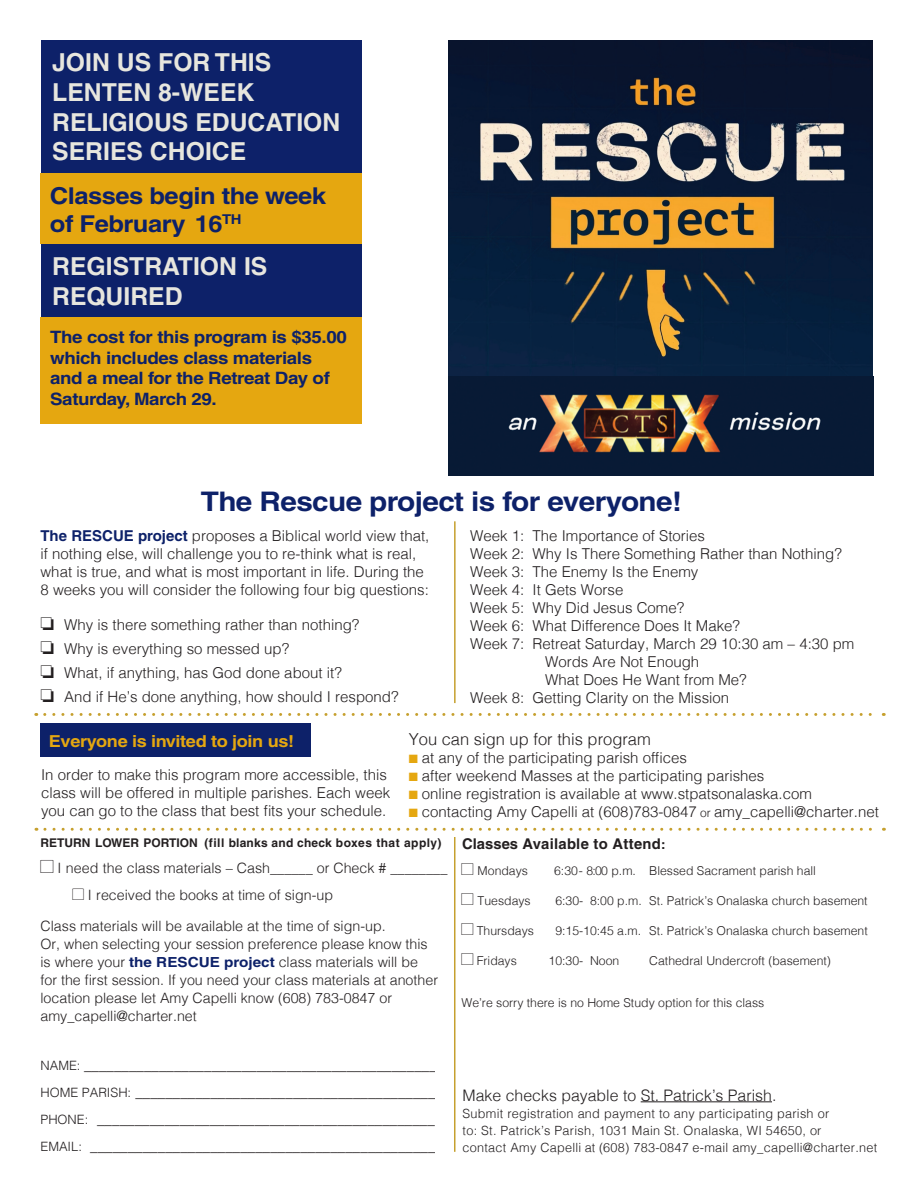
<style>
.page{position:relative;width:918px;height:1188px;background:#fff}
.page>*{position:absolute;margin:0;border:0;box-sizing:border-box;transform-origin:0 0}
.t1{font:700 27px "Helvetica";letter-spacing:-.02em;color:#0d2169;scale:1.1 1}
.t2{font:700 24.75px/29.7px "Helvetica";color:#e7e6de}
.t3{font:700 23.25px/27.9px "Helvetica";letter-spacing:-.02em;color:#0d2169;scale:1.1 1}
.t4{font:700 17.1px/20.4px "Helvetica";letter-spacing:-.02em;color:#0d2169;scale:1.1 1}
.t5{font:16.65px/27px "Helvetica Neue";color:#231f20;scale:.9 1}
.t6{font:700 16.5px "Helvetica";letter-spacing:-.02em;color:#e5a710;scale:1.1 1}
.t7{font:300 16.5px "Helvetica";color:#231f20}
.t8{font:300 15.9px "Helvetica";color:#231f20}
.t9{font:300 15px/18px "Helvetica";color:#231f20}
.t10{font:700 14.85px "Helvetica";letter-spacing:.02em;color:#231f20}
.t11{font:300 14.25px/18px "Helvetica";color:#231f20}
.t12{font:300 12.75px/17.2px "Helvetica";letter-spacing:.02em;color:#231f20}
.t13{font:300 12.3px "Helvetica";color:#231f20}
.t14{font:700 12px "Helvetica";letter-spacing:.02em;color:#231f20}
.s1{font-weight:700;color:#0d2169}
.s2{color:#e5a710}
.s3{font-size:12px}
.s4{font-size:13.35px}
.s5{font-family:"Carta";font-weight:400;font-size:16.35px}
.s6{font-family:"Carta";font-weight:400}
.s7{font-weight:700;font-size:13.8px;color:#0d2169}
.s8{font-family:"Carta";font-weight:400;font-size:14.85px}
.s9{font-family:"Helvetica";font-weight:300;font-size:12.9px}
</style>
<div class="page">
<img style="left:448px;top:40px;width:425px;height:337px">
<div style="left:41px;top:40px;width:321px;height:341px;background:#0d2169"></div>
<svg style="left:45px;top:828px;width:839px;height:3px"></svg>
<hr style="left:454px;top:837px;width:1px;height:315px;background:#c6a02e">
<hr style="left:641px;top:1101px;width:131px;height:1px;background:#231f20">
<div style="left:40px;top:174px;width:322px;height:70px;background:#e5a710"></div>
<div style="left:40px;top:723px;width:271px;height:33px;background:#0d2169"></div>
<hr style="left:454px;top:521px;width:2px;height:182px;background:#c6a02e">
<div style="left:40px;top:317px;width:322px;height:106px;background:#e5a710"></div>
<svg style="left:45px;top:713px;width:839px;height:3px"></svg>
<img style="left:448px;top:377px;width:425px;height:98px">
<h2 class="t2" style="left:52px;top:47px;width:290px">JOIN US FOR THIS<br>LENTEN 8-WEEK<br>RELIGIOUS EDUCATION<br>SERIES CHOICE</h2>
<h3 class="t3" style="left:50px;top:181px;width:252px">Classes begin the week of February 16<sup>TH</sup></h3>
<h2 class="t2" style="left:52px;top:251px;width:217px">REGISTRATION IS<br>REQUIRED</h2>
<p class="t4" style="left:50px;top:327px;width:271px">The cost for this program is $35.00 which includes class materials and a meal for the Retreat Day of<br>Saturday, March 29.</p>
<h1 class="t1" style="left:201px;top:485px;width:439px">The Rescue project is for everyone!</h1>
<p class="t9" style="left:40px;top:525px;width:390px"><span class="s1">The RESCUE project</span> proposes a Biblical world view that, if nothing else, will challenge you to re-think what is real, what is true, and what is most important in life. During the 8 weeks you will consider the following four big questions:</p>
<p class="t9" style="left:40px;top:614px;width:320px">□ Why is there something rather than nothing?</p>
<p class="t9" style="left:40px;top:638px;width:250px">□ Why is everything so messed up?</p>
<p class="t9" style="left:40px;top:662px;width:303px">□ What, if anything, has God done about it?</p>
<p class="t9" style="left:40px;top:686px;width:360px">□ And if He’s done anything, how should I respond?</p>
<p class="t9" style="left:470px;top:526px;width:237px">Week 1: The Importance of Stories</p>
<p class="t9" style="left:470px;top:544px;width:373px">Week 2: Why Is There Something Rather than Nothing?</p>
<p class="t9" style="left:470px;top:562px;width:230px">Week 3: The Enemy Is the Enemy</p>
<p class="t9" style="left:470px;top:580px;width:155px">Week 4: It Gets Worse</p>
<p class="t9" style="left:470px;top:598px;width:216px">Week 5: Why Did Jesus Come?</p>
<p class="t9" style="left:470px;top:616px;width:272px">Week 6: What Difference Does It Make?</p>
<p class="t9" style="left:470px;top:634px;width:386px">Week 7: Retreat Saturday, March 29 10:30 am – 4:30 pm</p>
<p class="t9" style="left:545px;top:652px;width:156px">Words Are Not Enough</p>
<p class="t9" style="left:545px;top:670px;width:203px">What Does He Want from Me?</p>
<p class="t9" style="left:470px;top:688px;width:261px">Week 8: Getting Clarity on the Mission</p>
<p class="t6" style="left:49px;top:731px;width:225px">Everyone is invited to join us!</p>
<p class="t7" style="left:409px;top:725px;width:244px">You can sign up for this program</p>
<p class="t9" style="left:409px;top:747px;width:280px"><span class="s2">■</span> at any of the participating parish offices</p>
<p class="t9" style="left:409px;top:765px;width:357px"><span class="s2">■</span> after weekend Masses at the participating parishes</p>
<p class="t9" style="left:409px;top:783px;width:405px"><span class="s2">■</span> online registration is available at www.stpatsonalaska.com</p>
<p class="t9" style="left:409px;top:801px;width:472px"><span class="s2">■</span> contacting Amy Capelli at (608)783-0847 <span class="s3">or</span> amy_capelli@charter.net</p>
<p class="t10" style="left:462px;top:835px;width:205px">Classes Available to Attend<span class="s4">:</span></p>
<p class="t9" style="left:41px;top:765px;width:351px">In order to make this program more accessible, this class will be offered in multiple parishes. Each week you can go to the class that best fits your schedule.</p>
<p class="t14" style="left:40px;top:835px;width:403px">RETURN LOWER PORTION (fill blanks and check boxes that apply)</p>
<p class="t11" style="left:72px;top:854px;width:377px;line-height:27px;text-indent:-32px"><span class="s5">l</span> I need the class materials – Cash______ or Check # ________ <span class="s6">l</span> I received the books at time of sign-up</p>
<p class="t11" style="left:40px;top:916px;width:399px">Class materials will be available at the time of sign-up.<br>Or, when selecting your session preference please know this is where your <span class="s7">the RESCUE project</span> class materials will be for the first session. If you need your class materials at another location please let Amy Capelli know (608) 783-0847 or amy_capelli@charter.net</p>
<p class="t13" style="left:462px;top:860px;width:68px"><span class="s8">l</span> Mondays</p>
<p class="t13" style="left:554px;top:860px;width:263px">6:30- 8:00 p.m. Blessed Sacrament parish hall</p>
<p class="t13" style="left:462px;top:890px;width:71px"><span class="s8">l</span> Tuesdays</p>
<p class="t13" style="left:555px;top:890px;width:314px">6:30- 8:00 p.m. St. Patrick’s Onalaska church basement</p>
<p class="t13" style="left:462px;top:920px;width:74px"><span class="s8">l</span> Thursdays</p>
<p class="t13" style="left:555px;top:920px;width:314px">9:15-10:45 a.m. St. Patrick’s Onalaska church basement</p>
<p class="t13" style="left:462px;top:950px;width:57px"><span class="s8">l</span> Fridays</p>
<p class="t13" style="left:549px;top:950px;width:72px">10:30- Noon</p>
<p class="t13" style="left:649px;top:950px;width:183px">Cathedral Undercroft (basement)</p>
<p class="t13" style="left:462px;top:992px;width:304px">We’re sorry there is no Home Study option for this class</p>
<p class="t5" style="left:40px;top:1051px;width:449px"><span class="s9">NAME:</span> _______________________________________________ <span class="s9">HOME PARISH:</span> _________________________________________ <span class="s9">PHONE:</span> _____________________________________________ <span class="s9">EMAIL:</span> ______________________________________________</p>
<p class="t8" style="left:463px;top:1081px;width:315px">Make checks payable to St. Patrick’s Parish.</p>
<p class="t12" style="left:463px;top:1104px;width:416px">Submit registration and payment to any participating parish or<br>to: St. Patrick’s Parish, 1031 Main St. Onalaska, WI 54650, or<br>contact Amy Capelli at (608) 783-0847 e-mail amy_capelli@charter.net</p>
</div>
